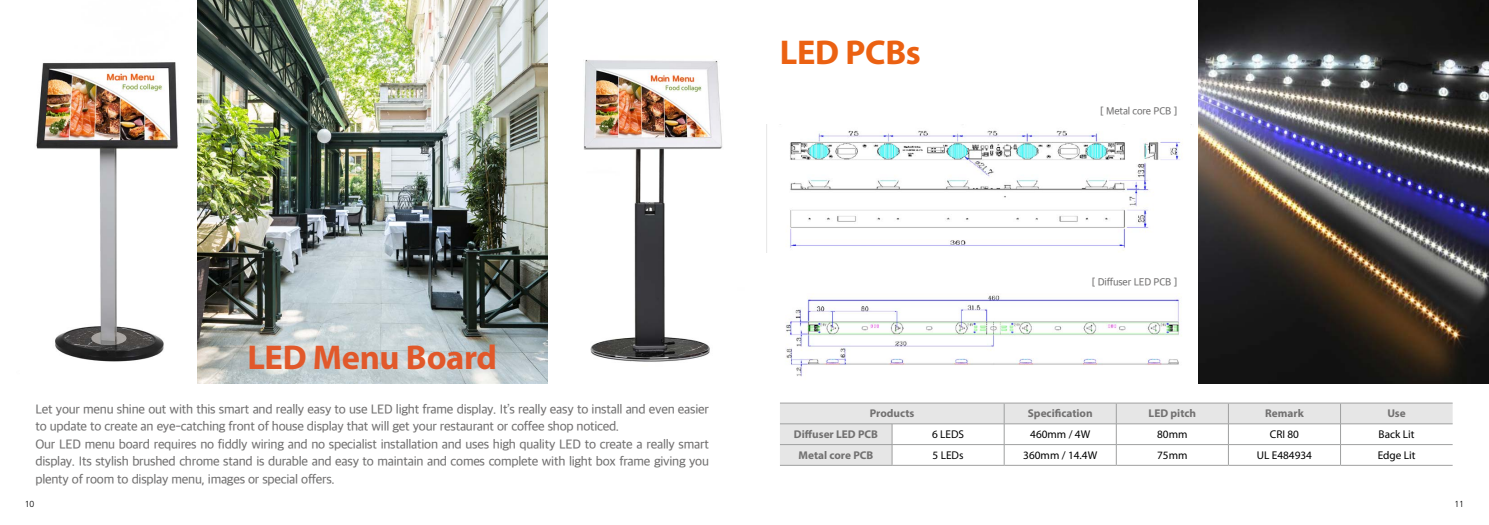
<style>
.page{position:relative;width:1489px;height:525px;background:#fff}
.page>*{position:absolute;margin:0;border:0;box-sizing:border-box;transform-origin:0 0}
.t1{font:700 34.5px "Myriad Pro";letter-spacing:-.01em;color:#e1582a}
.t2{font:700 34.5px "Myriad Pro";letter-spacing:-.01em;color:#eb6112}
.t3{font:12.5px/17.5px "SD Gothic Neoa e Md";letter-spacing:-.02em;color:#727171}
.t4{font:11.25px "Myriad Pro";color:#000}
.t5{font:700 11.25px "Myriad Pro";color:#727171}
.t6{font:10px "SD Gothic Neoa e Md";letter-spacing:-.02em;color:#727171}
.t7{font:300 8.75px "Frutiger LT Std";color:#000}
</style>
<div class="page">
<img style="left:36px;top:0;width:687px;height:383px">
<img style="left:766px;top:124px;width:426px;height:128px">
<img style="left:786px;top:295px;width:396px;height:82px">
<img style="left:1198px;top:0;width:290px;height:383px">
<svg style="left:780px;top:403px;width:672px;height:61px"></svg>
<hr style="left:780px;top:402px;width:112px;height:1px;background:#9fa0a0">
<hr style="left:892px;top:402px;width:112px;height:1px;background:#9fa0a0">
<hr style="left:1004px;top:402px;width:112px;height:1px;background:#9fa0a0">
<hr style="left:1116px;top:402px;width:112px;height:1px;background:#9fa0a0">
<hr style="left:1228px;top:402px;width:112px;height:1px;background:#9fa0a0">
<hr style="left:1340px;top:402px;width:112px;height:1px;background:#9fa0a0">
<hr style="left:780px;top:464px;width:112px;height:1px;background:#9fa0a0">
<hr style="left:892px;top:464px;width:112px;height:1px;background:#9fa0a0">
<hr style="left:1004px;top:464px;width:112px;height:1px;background:#9fa0a0">
<hr style="left:1116px;top:464px;width:112px;height:1px;background:#9fa0a0">
<hr style="left:1228px;top:464px;width:112px;height:1px;background:#9fa0a0">
<hr style="left:1340px;top:464px;width:112px;height:1px;background:#9fa0a0">
<hr style="left:780px;top:423px;width:112px;height:1px;background:#9fa0a0">
<hr style="left:892px;top:423px;width:112px;height:1px;background:#9fa0a0">
<hr style="left:1004px;top:423px;width:112px;height:1px;background:#9fa0a0">
<hr style="left:1116px;top:423px;width:112px;height:1px;background:#9fa0a0">
<hr style="left:1228px;top:423px;width:112px;height:1px;background:#9fa0a0">
<hr style="left:1340px;top:423px;width:112px;height:1px;background:#9fa0a0">
<hr style="left:780px;top:444px;width:112px;height:1px;background:#9fa0a0">
<hr style="left:892px;top:444px;width:112px;height:1px;background:#9fa0a0">
<svg style="left:891px;top:424px;width:1px;height:40px"></svg>
<hr style="left:1004px;top:444px;width:112px;height:1px;background:#9fa0a0">
<svg style="left:1003px;top:403px;width:1px;height:61px"></svg>
<hr style="left:1116px;top:444px;width:112px;height:1px;background:#9fa0a0">
<svg style="left:1115px;top:403px;width:1px;height:61px"></svg>
<hr style="left:1228px;top:444px;width:112px;height:1px;background:#9fa0a0">
<svg style="left:1228px;top:403px;width:1px;height:61px"></svg>
<hr style="left:1340px;top:444px;width:112px;height:1px;background:#9fa0a0">
<svg style="left:1340px;top:403px;width:1px;height:61px"></svg>
<h1 class="t1" style="left:247px;top:335px;width:251px">LED Menu Board</h1>
<h1 class="t2" style="left:780px;top:30px;width:142px">LED PCBs</h1>
<p class="t6" style="left:1100px;top:106px;width:79px">[ Metal core PCB ]</p>
<p class="t6" style="left:1091px;top:276px;width:87px">[ Diffuser LED PCB ]</p>
<p class="t3" style="left:35px;top:400px;width:675px">Let your menu shine out with this smart and really easy to use LED light frame display. It’s really easy to install and even easier to update to create an eye-catching front of house display that will get your restaurant or coffee shop noticed.<br>Our LED menu board requires no fiddly wiring and no specialist installation and uses high quality LED to create a really smart display. Its stylish brushed chrome stand is durable and easy to maintain and comes complete with light box frame giving you plenty of room to display menu, images or special offers.</p>
<p class="t5" style="left:869px;top:406px;width:46px">Products</p>
<p class="t5" style="left:1027px;top:406px;width:66px">Specification</p>
<p class="t5" style="left:1148px;top:406px;width:49px">LED pitch</p>
<p class="t5" style="left:1265px;top:406px;width:40px">Remark</p>
<p class="t5" style="left:1387px;top:406px;width:20px">Use</p>
<p class="t5" style="left:794px;top:426px;width:86px">Diffuser LED PCB</p>
<p class="t4" style="left:932px;top:427px;width:34px">6 LEDS</p>
<p class="t4" style="left:1030px;top:427px;width:61px">460mm / 4W</p>
<p class="t4" style="left:1157px;top:427px;width:32px">80mm</p>
<p class="t4" style="left:1269px;top:427px;width:31px">CRI 80</p>
<p class="t4" style="left:1378px;top:427px;width:37px">Back Lit</p>
<p class="t5" style="left:798px;top:447px;width:76px">Metal core PCB</p>
<p class="t4" style="left:932px;top:448px;width:32px">5 LEDs</p>
<p class="t4" style="left:1023px;top:448px;width:75px">360mm / 14.4W</p>
<p class="t4" style="left:1157px;top:448px;width:32px">75mm</p>
<p class="t4" style="left:1256px;top:448px;width:57px">UL E484934</p>
<p class="t4" style="left:1377px;top:448px;width:39px">Edge Lit</p>
<p class="t7" style="left:25px;top:499px;width:11px">10</p>
<p class="t7" style="left:1454px;top:499px;width:11px">11</p>
</div>
